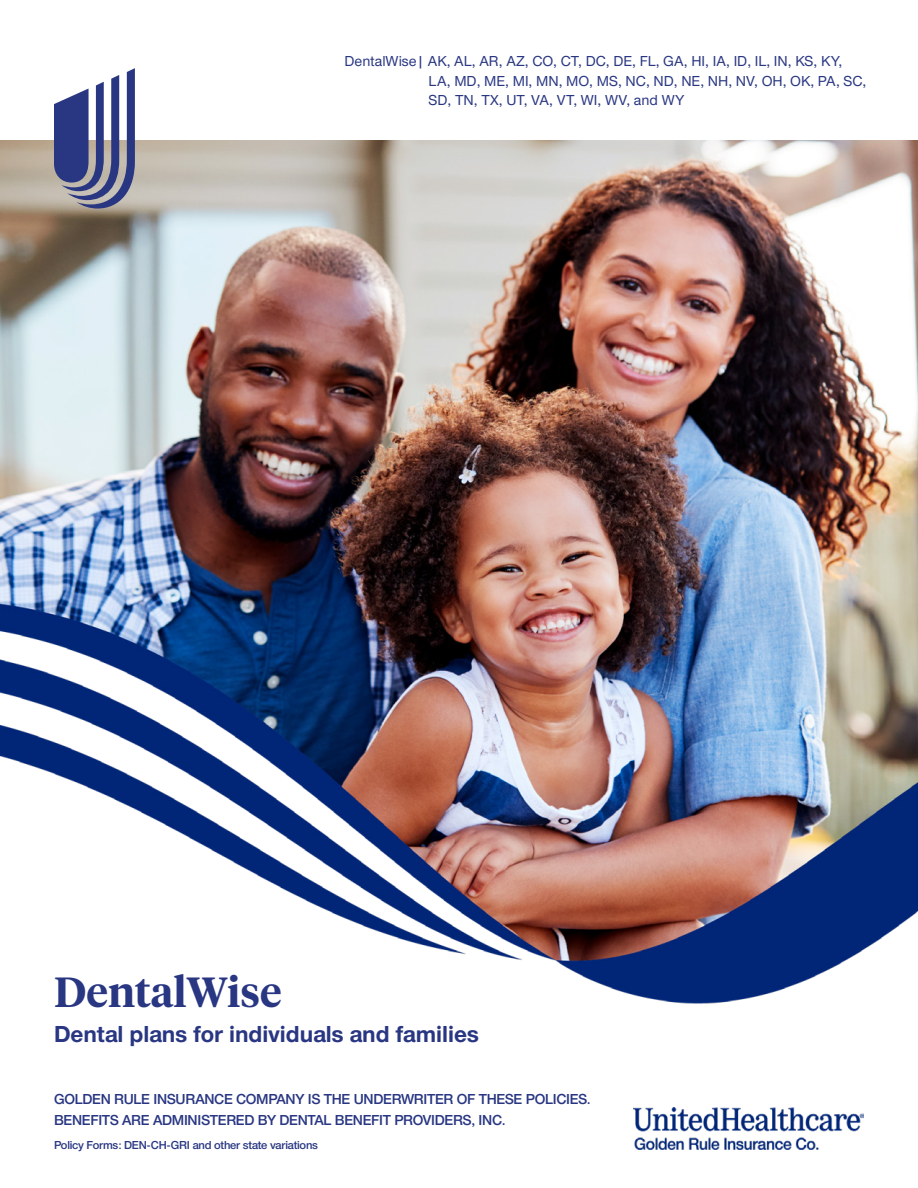
<style>
.page{position:relative;width:918px;height:1188px;background:#fff}
.page>*{position:absolute;margin:0;border:0;box-sizing:border-box;transform-origin:0 0}
.t1{font:600 42px "UHC Serif Headline";color:#293682}
.t2{font:700 24px "UHC Sans";color:#293682}
.t3{font:500 15px/19.5px "UHC Sans";color:#293682}
.t4{font:600 15px/21px "UHC Sans";letter-spacing:-.02em;color:#293682}
.t5{font:600 12px "UHC Sans";letter-spacing:-.02em;color:#293682}
</style>
<div class="page">
<img style="left:634px;top:1108px;width:229px;height:41px">
<img style="left:0;top:140px;width:918px;height:864px">
<svg style="left:54px;top:68px;width:81px;height:141px"></svg>
<p class="t3" style="left:429px;top:51px;width:439px;text-indent:-84px">DentalWise| AK, AL, AR, AZ, CO, CT, DC, DE, FL, GA, HI, IA, ID, IL, IN, KS, KY,<br>LA, MD, ME, MI, MN, MO, MS, NC, ND, NE, NH, NV, OH, OK, PA, SC,<br>SD, TN, TX, UT, VA, VT, WI, WV, and WY</p>
<h1 class="t1" style="left:54px;top:963px;width:229px">DentalWise</h1>
<h2 class="t2" style="left:54px;top:1018px;width:427px">Dental plans for individuals and families</h2>
<p class="t4" style="left:54px;top:1088px;width:538px">GOLDEN RULE INSURANCE COMPANY IS THE UNDERWRITER OF THESE POLICIES.<br>BENEFITS ARE ADMINISTERED BY DENTAL BENEFIT PROVIDERS, INC.</p>
<p class="t5" style="left:54px;top:1138px;width:266px">Policy Forms: DEN-CH-GRI and other state variations</p>
</div>
